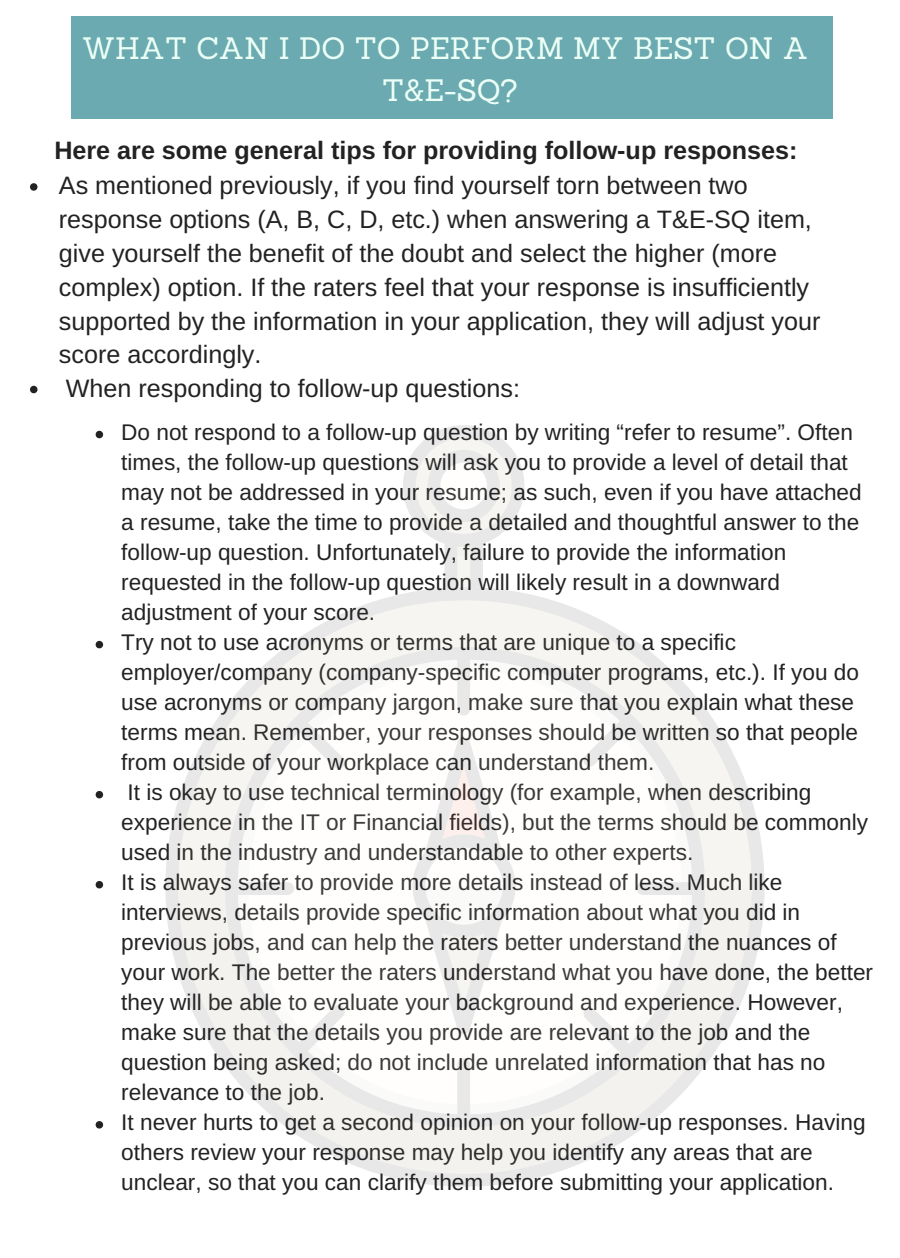
<style>
.page{position:relative;width:900px;height:1258px;background:#fff}
.page>*{position:absolute;margin:0;border:0;box-sizing:border-box;transform-origin:0 0}
.t1{font:30.25px/41.2px "Sanchez";color:#ecfff7;text-align:center}
.t2{font:25.25px/33.8px "Arimo";color:#222}
.t3{font:700 25.25px "Arimo";color:#222}
.t4{font:22.75px/30px "Arimo";color:#222}
</style>
<div class="page">
<div style="left:71px;top:17px;width:761px;height:102px;background:#6baab0"></div>
<svg style="left:30px;top:183px;width:8px;height:8px"></svg>
<svg style="left:30px;top:386px;width:8px;height:7px"></svg>
<svg style="left:96px;top:431px;width:7px;height:7px"></svg>
<svg style="left:96px;top:641px;width:7px;height:7px"></svg>
<svg style="left:96px;top:791px;width:7px;height:7px"></svg>
<svg style="left:96px;top:881px;width:7px;height:7px"></svg>
<svg style="left:96px;top:1121px;width:7px;height:7px"></svg>
<svg style="left:403px;top:425px;width:122px;height:162px"></svg>
<svg style="left:165px;top:587px;width:600px;height:599px"></svg>
<svg style="left:413px;top:737px;width:103px;height:297px"></svg>
<h1 class="t1" style="left:82px;top:28px;width:728px">WHAT CAN I DO TO PERFORM MY BEST ON A<br>T&amp;E-SQ?</h1>
<p class="t3" style="left:54px;top:136px;width:745px">Here are some general tips for providing follow-up responses:</p>
<p class="t2" style="left:59px;top:169px;width:763px">As mentioned previously, if you find yourself torn between two response options (A, B, C, D, etc.) when answering a T&amp;E-SQ item, give yourself the benefit of the doubt and select the higher (more complex) option. If the raters feel that your response is insufficiently supported by the information in your application, they will adjust your score accordingly.<br>When responding to follow-up questions:</p>
<p class="t4" style="left:121px;top:417px;width:753px">Do not respond to a follow-up question by writing “refer to resume”. Often times, the follow-up questions will ask you to provide a level of detail that may not be addressed in your resume; as such, even if you have attached a resume, take the time to provide a detailed and thoughtful answer to the follow-up question. Unfortunately, failure to provide the information requested in the follow-up question will likely result in a downward adjustment of your score.<br>Try not to use acronyms or terms that are unique to a specific employer/company (company-specific computer programs, etc.). If you do use acronyms or company jargon, make sure that you explain what these terms mean. Remember, your responses should be written so that people from outside of your workplace can understand them.<br>It is okay to use technical terminology (for example, when describing experience in the IT or Financial fields), but the terms should be commonly used in the industry and understandable to other experts.<br>It is always safer to provide more details instead of less. Much like interviews, details provide specific information about what you did in previous jobs, and can help the raters better understand the nuances of your work. The better the raters understand what you have done, the better they will be able to evaluate your background and experience. However, make sure that the details you provide are relevant to the job and the question being asked; do not include unrelated information that has no relevance to the job.<br>It never hurts to get a second opinion on your follow-up responses. Having others review your response may help you identify any areas that are unclear, so that you can clarify them before submitting your application.</p>
</div>
